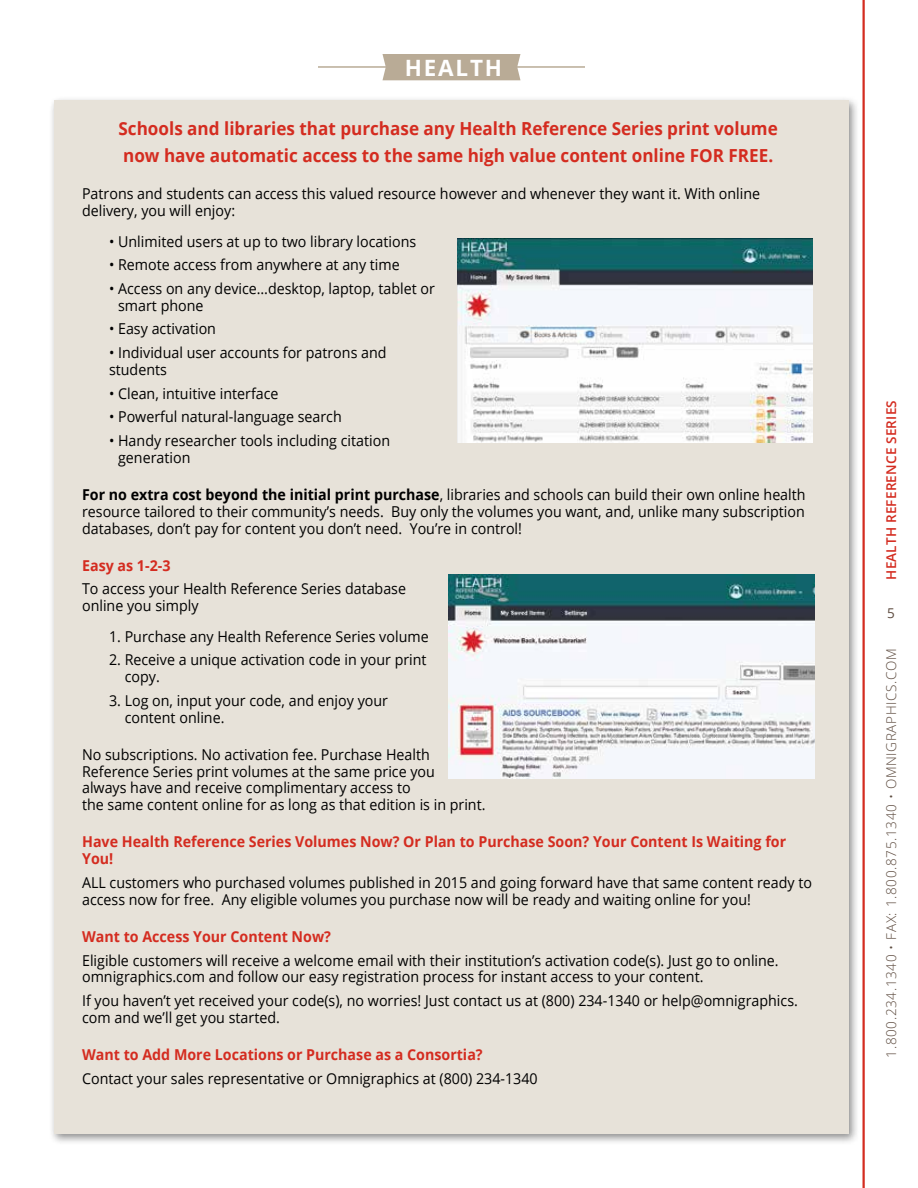
<style>
.page{position:relative;width:918px;height:1188px;background:#fff}
.page>*{position:absolute;margin:0;border:0;box-sizing:border-box;transform-origin:0 0}
.t1{font:700 22.5px "Open Sans";letter-spacing:.08em;color:#fff}
.t2{font:700 18px/27px "Open Sans";color:#d42c20;scale:.95 1}
.t3{font:15px/16.8px "Open Sans";color:#000;scale:.95 1}
.t4{font:700 15px/16.8px "Open Sans";color:#d42c20;scale:.95 1}
.t5{font:300 13.5px "Open Sans";letter-spacing:.05em;color:#5d4b3f}
.t6{font:600 13.5px "Open Sans";letter-spacing:.015em;color:#d42c20}
.t7{font:13.5px "Open Sans";color:#5d4b3f}
.s1{font-weight:700}
</style>
<div class="page">
<div style="left:49px;top:96px;width:811px;height:1049px;background:#000;opacity:.45"></div>
<div style="left:54px;top:100px;width:795px;height:1034px;background:#e7e2d9"></div>
<hr style="left:862px;top:0;width:3px;height:1188px;background:#d42c20">
<div style="left:383px;top:54px;width:137px;height:26px;background:#b9ab96"></div>
<hr style="left:510px;top:66px;width:75px;height:2px;background:#b9ab96">
<hr style="left:318px;top:66px;width:75px;height:2px;background:#b9ab96">
<img style="left:449px;top:575px;width:365px;height:203px">
<img style="left:458px;top:239px;width:355px;height:203px">
<h1 class="t1" style="left:405px;top:52px;width:99px">HEALTH</h1>
<p class="t2" style="left:119px;top:115px;width:696px">Schools and libraries that purchase any Health Reference Series print volume now have automatic access to the same high value content online FOR FREE.</p>
<p class="t3" style="left:82px;top:185px;width:715px">Patrons and students can access this valued resource however and whenever they want it. With online delivery, you will enjoy:</p>
<p class="t3" style="left:109px;top:232px;width:325px">• Unlimited users at up to two library locations</p>
<p class="t3" style="left:109px;top:256px;width:308px">• Remote access from anywhere at any time</p>
<p class="t3" style="left:118px;top:280px;width:335px;text-indent:-9px">• Access on any device…desktop, laptop, tablet or smart phone</p>
<p class="t3" style="left:109px;top:320px;width:114px">• Easy activation</p>
<p class="t3" style="left:109px;top:344px;width:294px">• Individual user accounts for patrons and students</p>
<p class="t3" style="left:109px;top:384px;width:180px">• Clean, intuitive interface</p>
<p class="t3" style="left:109px;top:408px;width:246px">• Powerful natural-language search</p>
<p class="t3" style="left:118px;top:432px;width:288px;text-indent:-9px">• Handy researcher tools including citation generation</p>
<p class="t3" style="left:82px;top:486px;width:763px;text-align:justify"><span class="s1">For no extra cost beyond the initial print purchase</span>, libraries and schools can build their own online health resource tailored to their community’s needs. Buy only the volumes you want, and, unlike many subscription databases, don’t pay for content you don’t need. You’re in control!</p>
<p class="t4" style="left:82px;top:556px;width:95px">Easy as 1-2-3</p>
<p class="t3" style="left:82px;top:580px;width:343px">To access your Health Reference Series database online you simply</p>
<p class="t3" style="left:109px;top:627px;width:338px">1. Purchase any Health Reference Series volume</p>
<p class="t3" style="left:125px;top:651px;width:319px;text-indent:-16px">2. Receive a unique activation code in your print copy.</p>
<p class="t3" style="left:125px;top:691px;width:279px;text-indent:-16px">3. Log on, input your code, and enjoy your content online.</p>
<p class="t3" style="left:82px;top:745px;width:426px">No subscriptions. No activation fee. Purchase Health Reference Series print volumes at the same price you<br>always have and receive complimentary access to<br>the same content online for as long as that edition is in print.</p>
<p class="t4" style="left:82px;top:833px;width:743px">Have Health Reference Series Volumes Now? Or Plan to Purchase Soon? Your Content Is Waiting for<br>You!</p>
<p class="t3" style="left:82px;top:874px;width:770px">ALL customers who purchased volumes published in 2015 and going forward have that same content ready to access now for free. Any eligible volumes you purchase now will be ready and waiting online for you!</p>
<p class="t4" style="left:82px;top:928px;width:263px">Want to Access Your Content Now?</p>
<p class="t3" style="left:82px;top:951px;width:735px">Eligible customers will receive a welcome email with their institution’s activation code(s). Just go to online. omnigraphics.com and follow our easy registration process for instant access to your content.</p>
<p class="t3" style="left:82px;top:992px;width:755px">If you haven’t yet received your code(s), no worries! Just contact us at (800) 234-1340 or help@omnigraphics. com and we’ll get you started.</p>
<p class="t4" style="left:82px;top:1046px;width:423px">Want to Add More Locations or Purchase as a Consortia?</p>
<p class="t3" style="left:82px;top:1069px;width:481px">Contact your sales representative or Omnigraphics at (800) 234-1340</p>
<p class="t6" style="left:882px;top:580px;width:181px;rotate:-90deg">HEALTH REFERENCE SERIES</p>
<p class="t7" style="left:887px;top:604px;width:9px">5</p>
<p class="t5" style="left:882px;top:1058px;width:411px;rotate:-90deg">1.800.234.1340 • FAX: 1.800.875.1340 • OMNIGRAPHICS.COM</p>
</div>
